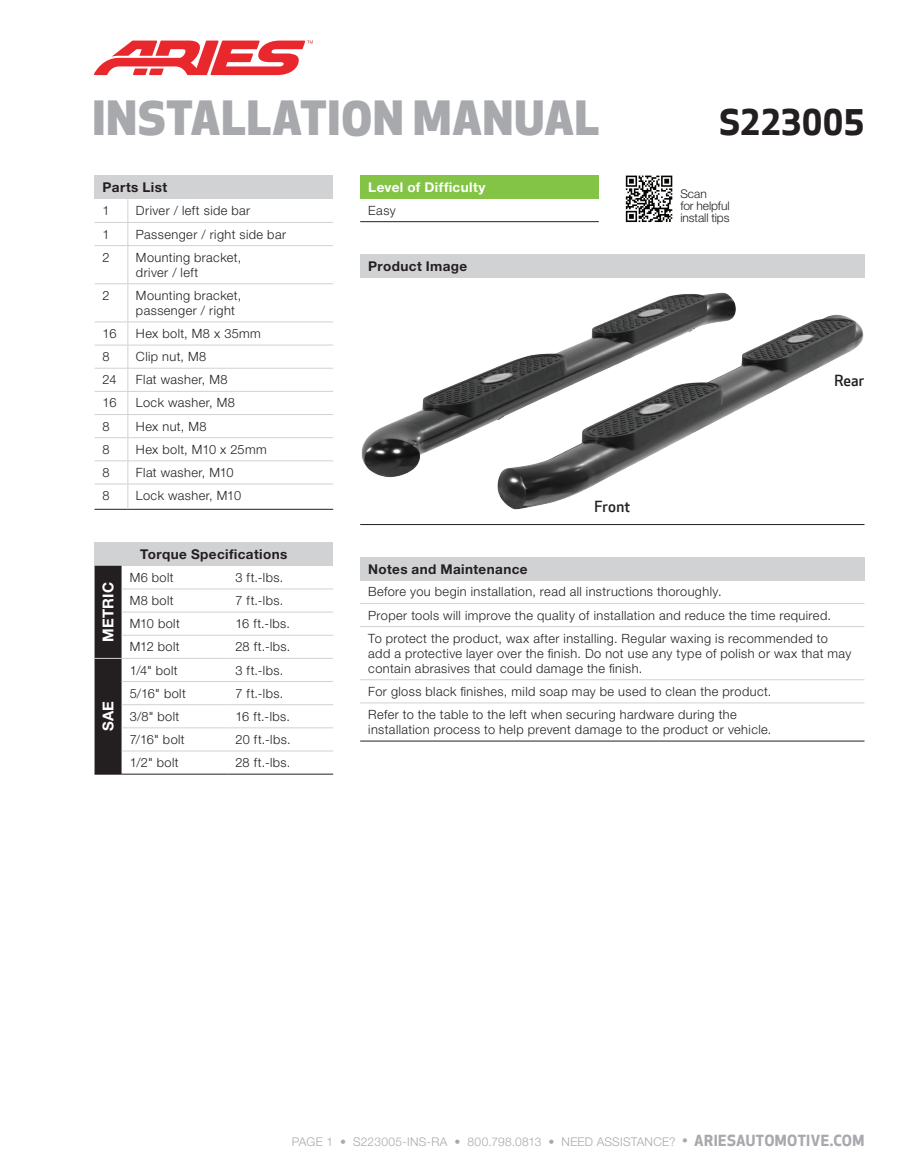
<style>
.page{position:relative;width:905px;height:1175px;background:#fff}
.page>*{position:absolute;margin:0;border:0;box-sizing:border-box;transform-origin:0 0}
.t1{font:800 46.05px "Apex New";letter-spacing:.02em;color:#a8a9ad}
.t2{font:700 34.5px "Apex New";color:#231f20}
.t3{font:500 15px "Apex New";letter-spacing:.01em;color:#231f20}
.t4{font:700 15px "Helvetica Neue LT Std";letter-spacing:.02em;color:#fff}
.t5{font:700 13.5px "Helvetica Neue LT Std";letter-spacing:.03em;color:#231f20}
.t6{font:700 13.5px "Helvetica Neue LT Std";letter-spacing:.03em;color:#fff}
.t7{font:300 12.75px/23.1px "Helvetica Neue LT Std";letter-spacing:.03em;color:#231f20}
.t8{font:300 12px "Helvetica Neue LT Std";letter-spacing:.02em;color:#a8a9ad}
.t9{font:300 12px/12px "Helvetica Neue LT Std";letter-spacing:-.005em;color:#231f20}
.s1{font-family:"Apex New";font-weight:500;font-size:15px}
.s2{font-family:"Apex New";font-weight:700;font-size:15px}
</style>
<div class="page">
<div style="left:360px;top:254px;width:504px;height:24px;background:#d1d2d4"></div>
<hr style="left:360px;top:524px;width:504px;height:1px;background:#231f20">
<img style="left:361px;top:292px;width:503px;height:218px">
<div style="left:360px;top:557px;width:504px;height:24px;background:#d1d2d4"></div>
<hr style="left:360px;top:603px;width:504px;height:1px;background:#d1d2d4">
<hr style="left:360px;top:626px;width:504px;height:1px;background:#d1d2d4">
<hr style="left:360px;top:679px;width:504px;height:1px;background:#d1d2d4">
<hr style="left:360px;top:702px;width:504px;height:1px;background:#d1d2d4">
<hr style="left:360px;top:740px;width:504px;height:1px;background:#231f20">
<div style="left:360px;top:176px;width:238px;height:23px;background:#83c447"></div>
<hr style="left:360px;top:221px;width:238px;height:1px;background:#231f20">
<div style="left:94px;top:176px;width:239px;height:23px;background:#d1d2d4"></div>
<hr style="left:94px;top:222px;width:34px;height:1px;background:#d1d2d4">
<hr style="left:128px;top:222px;width:205px;height:1px;background:#d1d2d4">
<hr style="left:94px;top:245px;width:34px;height:1px;background:#d1d2d4">
<hr style="left:128px;top:245px;width:205px;height:1px;background:#d1d2d4">
<hr style="left:94px;top:283px;width:34px;height:1px;background:#d1d2d4">
<hr style="left:128px;top:283px;width:205px;height:1px;background:#d1d2d4">
<hr style="left:94px;top:321px;width:34px;height:1px;background:#d1d2d4">
<hr style="left:128px;top:321px;width:205px;height:1px;background:#d1d2d4">
<hr style="left:94px;top:345px;width:34px;height:1px;background:#d1d2d4">
<hr style="left:128px;top:345px;width:205px;height:1px;background:#d1d2d4">
<hr style="left:94px;top:368px;width:34px;height:1px;background:#d1d2d4">
<hr style="left:128px;top:368px;width:205px;height:1px;background:#d1d2d4">
<hr style="left:94px;top:391px;width:34px;height:1px;background:#d1d2d4">
<hr style="left:128px;top:391px;width:205px;height:1px;background:#d1d2d4">
<hr style="left:94px;top:414px;width:34px;height:1px;background:#d1d2d4">
<hr style="left:128px;top:414px;width:205px;height:1px;background:#d1d2d4">
<hr style="left:94px;top:437px;width:34px;height:1px;background:#d1d2d4">
<hr style="left:128px;top:437px;width:205px;height:1px;background:#d1d2d4">
<hr style="left:94px;top:460px;width:34px;height:1px;background:#d1d2d4">
<hr style="left:128px;top:460px;width:205px;height:1px;background:#d1d2d4">
<hr style="left:94px;top:483px;width:34px;height:1px;background:#d1d2d4">
<hr style="left:128px;top:483px;width:205px;height:1px;background:#d1d2d4">
<hr style="left:94px;top:509px;width:34px;height:1px;background:#231f20">
<hr style="left:128px;top:509px;width:205px;height:1px;background:#231f20">
<svg style="left:127px;top:199px;width:1px;height:46px"></svg>
<hr style="left:127px;top:246px;width:1px;height:37px;background:#d1d2d4">
<hr style="left:127px;top:284px;width:1px;height:37px;background:#d1d2d4">
<svg style="left:127px;top:322px;width:1px;height:187px"></svg>
<svg style="left:626px;top:176px;width:46px;height:46px"></svg>
<svg style="left:94px;top:41px;width:219px;height:34px"></svg>
<div style="left:94px;top:542px;width:239px;height:24px;background:#d1d2d4"></div>
<hr style="left:122px;top:658px;width:105px;height:1px;background:#d1d2d4">
<hr style="left:227px;top:658px;width:106px;height:1px;background:#d1d2d4">
<hr style="left:122px;top:588px;width:105px;height:1px;background:#d1d2d4">
<hr style="left:227px;top:588px;width:106px;height:1px;background:#d1d2d4">
<hr style="left:122px;top:681px;width:105px;height:1px;background:#d1d2d4">
<hr style="left:227px;top:681px;width:106px;height:1px;background:#d1d2d4">
<hr style="left:122px;top:611px;width:105px;height:1px;background:#d1d2d4">
<hr style="left:227px;top:611px;width:106px;height:1px;background:#d1d2d4">
<hr style="left:122px;top:704px;width:105px;height:1px;background:#d1d2d4">
<hr style="left:227px;top:704px;width:106px;height:1px;background:#d1d2d4">
<hr style="left:122px;top:635px;width:105px;height:1px;background:#d1d2d4">
<hr style="left:227px;top:635px;width:106px;height:1px;background:#d1d2d4">
<hr style="left:122px;top:727px;width:105px;height:1px;background:#d1d2d4">
<hr style="left:227px;top:727px;width:106px;height:1px;background:#d1d2d4">
<hr style="left:122px;top:750px;width:105px;height:1px;background:#d1d2d4">
<hr style="left:227px;top:750px;width:106px;height:1px;background:#d1d2d4">
<svg style="left:94px;top:566px;width:28px;height:208px;background:#2b2728"></svg>
<hr style="left:122px;top:773px;width:105px;height:1px;background:#231f20">
<hr style="left:227px;top:773px;width:106px;height:1px;background:#231f20">
<h1 class="t1" style="left:93px;top:93px;width:508px">INSTALLATION MANUAL</h1>
<h2 class="t2" style="left:719px;top:102px;width:146px">S223005</h2>
<p class="t5" style="left:103px;top:179px;width:66px">Parts List</p>
<p class="t7" style="left:103px;top:199px;width:9px">1</p>
<p class="t7" style="left:136px;top:199px;width:116px">Driver / left side bar</p>
<p class="t7" style="left:103px;top:222px;width:9px">1</p>
<p class="t7" style="left:136px;top:222px;width:152px">Passenger / right side bar</p>
<p class="t7" style="left:103px;top:245px;width:9px">2</p>
<p class="t7" style="left:136px;top:249px;width:107px;line-height:15px">Mounting bracket, driver / left</p>
<p class="t7" style="left:103px;top:283px;width:9px">2</p>
<p class="t7" style="left:136px;top:287px;width:107px;line-height:15px">Mounting bracket, passenger / right</p>
<p class="t7" style="left:103px;top:322px;width:15px">16</p>
<p class="t7" style="left:136px;top:322px;width:126px">Hex bolt, M8 x 35mm</p>
<p class="t7" style="left:103px;top:345px;width:9px">8</p>
<p class="t7" style="left:136px;top:345px;width:72px">Clip nut, M8</p>
<p class="t7" style="left:103px;top:368px;width:15px">24</p>
<p class="t7" style="left:136px;top:368px;width:93px">Flat washer, M8</p>
<p class="t7" style="left:103px;top:391px;width:15px">16</p>
<p class="t7" style="left:136px;top:391px;width:100px">Lock washer, M8</p>
<p class="t7" style="left:103px;top:414px;width:9px">8</p>
<p class="t7" style="left:136px;top:414px;width:72px">Hex nut, M8</p>
<p class="t7" style="left:103px;top:437px;width:9px">8</p>
<p class="t7" style="left:136px;top:437px;width:132px">Hex bolt, M10 x 25mm</p>
<p class="t7" style="left:103px;top:460px;width:9px">8</p>
<p class="t7" style="left:136px;top:460px;width:99px">Flat washer, M10</p>
<p class="t7" style="left:103px;top:484px;width:9px">8</p>
<p class="t7" style="left:136px;top:484px;width:107px">Lock washer, M10</p>
<p class="t4" style="left:99px;top:642px;width:62px;rotate:-90deg">METRIC</p>
<p class="t4" style="left:99px;top:731px;width:32px;rotate:-90deg">SAE</p>
<p class="t5" style="left:140px;top:545px;width:148px">Torque Specifications</p>
<p class="t7" style="left:130px;top:565px;width:46px">M6 bolt</p>
<p class="t7" style="left:235px;top:565px;width:49px">3 ft.-lbs.</p>
<p class="t7" style="left:130px;top:588px;width:46px">M8 bolt</p>
<p class="t7" style="left:235px;top:588px;width:49px">7 ft.-lbs.</p>
<p class="t7" style="left:130px;top:612px;width:52px">M10 bolt</p>
<p class="t7" style="left:235px;top:612px;width:56px">16 ft.-lbs.</p>
<p class="t7" style="left:130px;top:635px;width:51px">M12 bolt</p>
<p class="t7" style="left:235px;top:635px;width:57px">28 ft.-lbs.</p>
<p class="t7" style="left:130px;top:658px;width:50px">1/4" bolt</p>
<p class="t7" style="left:235px;top:658px;width:49px">3 ft.-lbs.</p>
<p class="t7" style="left:130px;top:681px;width:58px">5/16" bolt</p>
<p class="t7" style="left:235px;top:681px;width:49px">7 ft.-lbs.</p>
<p class="t7" style="left:130px;top:704px;width:51px">3/8" bolt</p>
<p class="t7" style="left:235px;top:704px;width:56px">16 ft.-lbs.</p>
<p class="t7" style="left:130px;top:727px;width:57px">7/16" bolt</p>
<p class="t7" style="left:235px;top:727px;width:57px">20 ft.-lbs.</p>
<p class="t7" style="left:130px;top:750px;width:50px">1/2" bolt</p>
<p class="t7" style="left:235px;top:750px;width:57px">28 ft.-lbs.</p>
<p class="t6" style="left:368px;top:179px;width:119px">Level of Difficulty</p>
<p class="t7" style="left:368px;top:198px;width:29px">Easy</p>
<p class="t5" style="left:368px;top:258px;width:100px">Product Image</p>
<p class="t9" style="left:680px;top:187px;width:51px">Scan<br>for helpful install tips</p>
<p class="t3" style="left:594px;top:498px;width:37px">Front</p>
<p class="t3" style="left:834px;top:372px;width:32px">Rear</p>
<p class="t5" style="left:368px;top:561px;width:161px">Notes and Maintenance</p>
<p class="t7" style="left:368px;top:580px;width:464px">Before you begin installation, read all instructions thoroughly.<br>Proper tools will improve the quality of installation and reduce the time required.<br>To protect the product, wax after installing. Regular waxing is recommended to</p>
<p class="t7" style="left:368px;top:645px;width:484px;line-height:15px">add a protective layer over the finish. Do not use any type of polish or wax that may contain abrasives that could damage the finish.</p>
<p class="t7" style="left:368px;top:679px;width:404px">For gloss black finishes, mild soap may be used to clean the product.<br>Refer to the table to the left when securing hardware during the</p>
<p class="t7" style="left:368px;top:717px;width:404px">installation process to help prevent damage to the product or vehicle.</p>
<p class="t8" style="left:292px;top:1134px;width:574px">PAGE 1 • S223005-INS-RA • 800.798.0813 • NEED ASSISTANCE? <span class="s1">•</span> <span class="s2">ARIESAUTOMOTIVE.COM</span></p>
</div>
